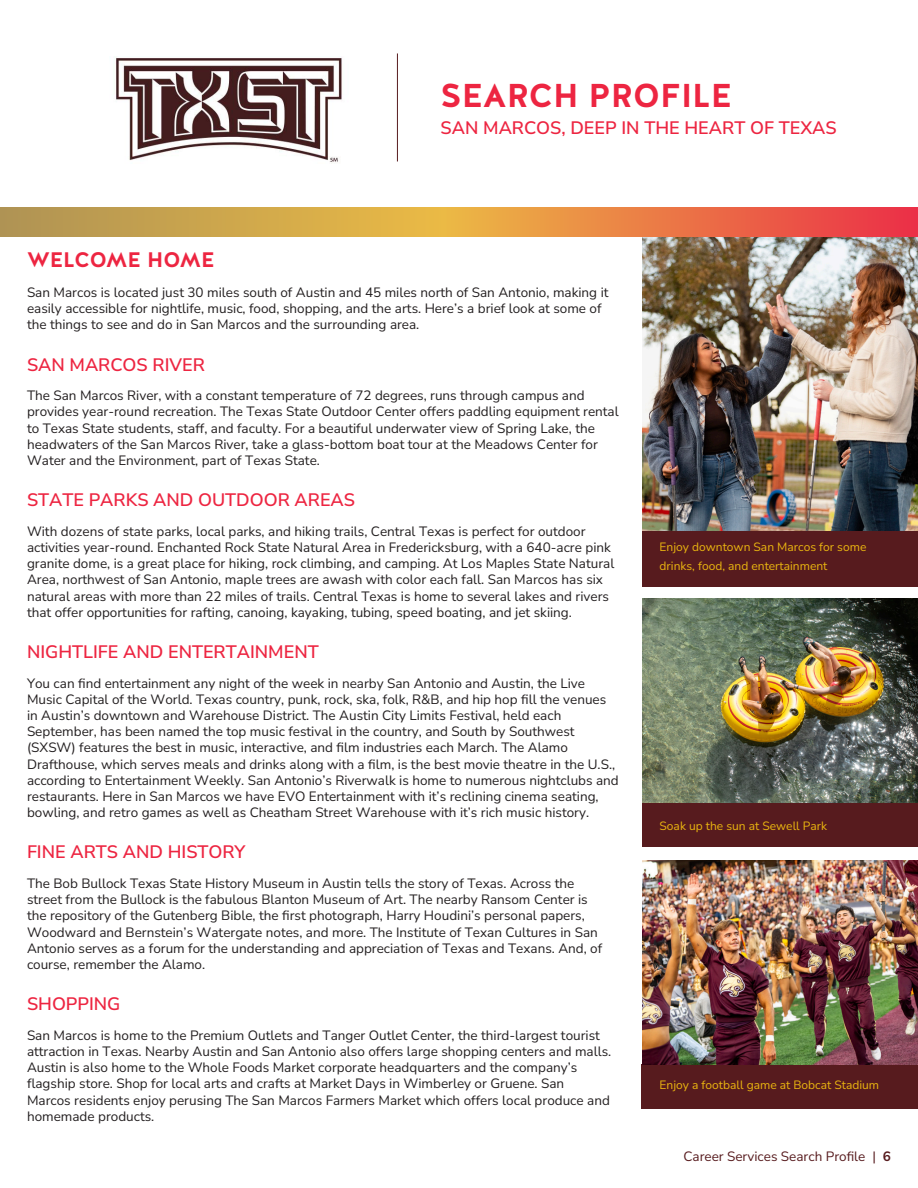
<style>
.page{position:relative;width:918px;height:1188px;background:#fff}
.page>*{position:absolute;margin:0;border:0;box-sizing:border-box;transform-origin:0 0}
.t1{font:700 33px "Halis GR";color:#ed2541}
.t2{font:700 21px "Halis GR";color:#ed2541}
.t3{font:200 18px "Nunito Sans 12 pt";color:#ed2541}
.t4{font:200 13.5px/16.2px "Nunito Sans 12 pt";color:#231f20}
.t5{font:200 13.5px "Nunito Sans 12 pt";color:#571b1e}
.t6{font:200 12px/18.6px "Nunito Sans 12 pt";color:#eab610}
</style>
<div class="page">
<div style="left:642px;top:525px;width:276px;height:62px;background:#571b1e"></div>
<div style="left:642px;top:803px;width:276px;height:44px;background:#571b1e"></div>
<img style="left:642px;top:237px;width:276px;height:293px">
<img style="left:642px;top:598px;width:276px;height:205px">
<img style="left:116px;top:57px;width:226px;height:105px">
<hr style="left:397px;top:53px;width:1px;height:108px;background:#571b1e">
<div style="left:642px;top:1065px;width:276px;height:44px;background:#571b1e"></div>
<img style="left:642px;top:860px;width:276px;height:205px">
<img style="left:0;top:207px;width:918px;height:30px">
<p class="t1" style="left:441px;top:74px;width:293px">SEARCH PROFILE</p>
<p class="t3" style="left:441px;top:116px;width:398px">SAN MARCOS, DEEP IN THE HEART OF TEXAS</p>
<p class="t2" style="left:27px;top:246px;width:189px">WELCOME HOME</p>
<p class="t4" style="left:27px;top:284px;width:583px">San Marcos is located just 30 miles south of Austin and 45 miles north of San Antonio, making it easily accessible for nightlife, music, food, shopping, and the arts. Here’s a brief look at some of the things to see and do in San Marcos and the surrounding area.</p>
<p class="t3" style="left:27px;top:352px;width:179px">SAN MARCOS RIVER</p>
<p class="t4" style="left:27px;top:387px;width:593px">The San Marcos River, with a constant temperature of 72 degrees, runs through campus and provides year-round recreation. The Texas State Outdoor Center offers paddling equipment rental to Texas State students, staff, and faculty. For a beautiful underwater view of Spring Lake, the headwaters of the San Marcos River, take a glass-bottom boat tour at the Meadows Center for Water and the Environment, part of Texas State.</p>
<p class="t3" style="left:27px;top:488px;width:330px">STATE PARKS AND OUTDOOR AREAS</p>
<p class="t4" style="left:27px;top:523px;width:589px">With dozens of state parks, local parks, and hiking trails, Central Texas is perfect for outdoor activities year-round. Enchanted Rock State Natural Area in Fredericksburg, with a 640-acre pink granite dome, is a great place for hiking, rock climbing, and camping. At Los Maples State Natural Area, northwest of San Antonio, maple trees are awash with color each fall. San Marcos has six natural areas with more than 22 miles of trails. Central Texas is home to several lakes and rivers that offer opportunities for rafting, canoing, kayaking, tubing, speed boating, and jet skiing.</p>
<p class="t3" style="left:27px;top:639px;width:293px">NIGHTLIFE AND ENTERTAINMENT</p>
<p class="t4" style="left:27px;top:674px;width:593px">You can find entertainment any night of the week in nearby San Antonio and Austin, the Live Music Capital of the World. Texas country, punk, rock, ska, folk, R&amp;B, and hip hop fill the venues in Austin’s downtown and Warehouse District. The Austin City Limits Festival, held each September, has been named the top music festival in the country, and South by Southwest (SXSW) features the best in music, interactive, and film industries each March. The Alamo Drafthouse, which serves meals and drinks along with a film, is the best movie theatre in the U.S., according to Entertainment Weekly. San Antonio’s Riverwalk is home to numerous nightclubs and restaurants. Here in San Marcos we have EVO Entertainment with it’s reclining cinema seating, bowling, and retro games as well as Cheatham Street Warehouse with it’s rich music history.</p>
<p class="t3" style="left:27px;top:840px;width:220px">FINE ARTS AND HISTORY</p>
<p class="t4" style="left:27px;top:875px;width:577px">The Bob Bullock Texas State History Museum in Austin tells the story of Texas. Across the street from the Bullock is the fabulous Blanton Museum of Art. The nearby Ransom Center is the repository of the Gutenberg Bible, the first photograph, Harry Houdini’s personal papers, Woodward and Bernstein’s Watergate notes, and more. The Institute of Texan Cultures in San Antonio serves as a forum for the understanding and appreciation of Texas and Texans. And, of course, remember the Alamo.</p>
<p class="t3" style="left:27px;top:992px;width:95px">SHOPPING</p>
<p class="t4" style="left:27px;top:1027px;width:586px">San Marcos is home to the Premium Outlets and Tanger Outlet Center, the third-largest tourist attraction in Texas. Nearby Austin and San Antonio also offers large shopping centers and malls.<br>Austin is also home to the Whole Foods Market corporate headquarters and the company’s flagship store. Shop for local arts and crafts at Market Days in Wimberley or Gruene. San Marcos residents enjoy perusing The San Marcos Farmers Market which offers local produce and homemade products.</p>
<p class="t6" style="left:660px;top:537px;width:208px">Enjoy downtown San Marcos for some drinks, food, and entertainment</p>
<p class="t6" style="left:660px;top:816px;width:169px">Soak up the sun at Sewell Park</p>
<p class="t6" style="left:660px;top:1075px;width:221px">Enjoy a football game at Bobcat Stadium</p>
<p class="t5" style="left:683px;top:1147px;width:209px">Career Services Search Profile | 6</p>
</div>
